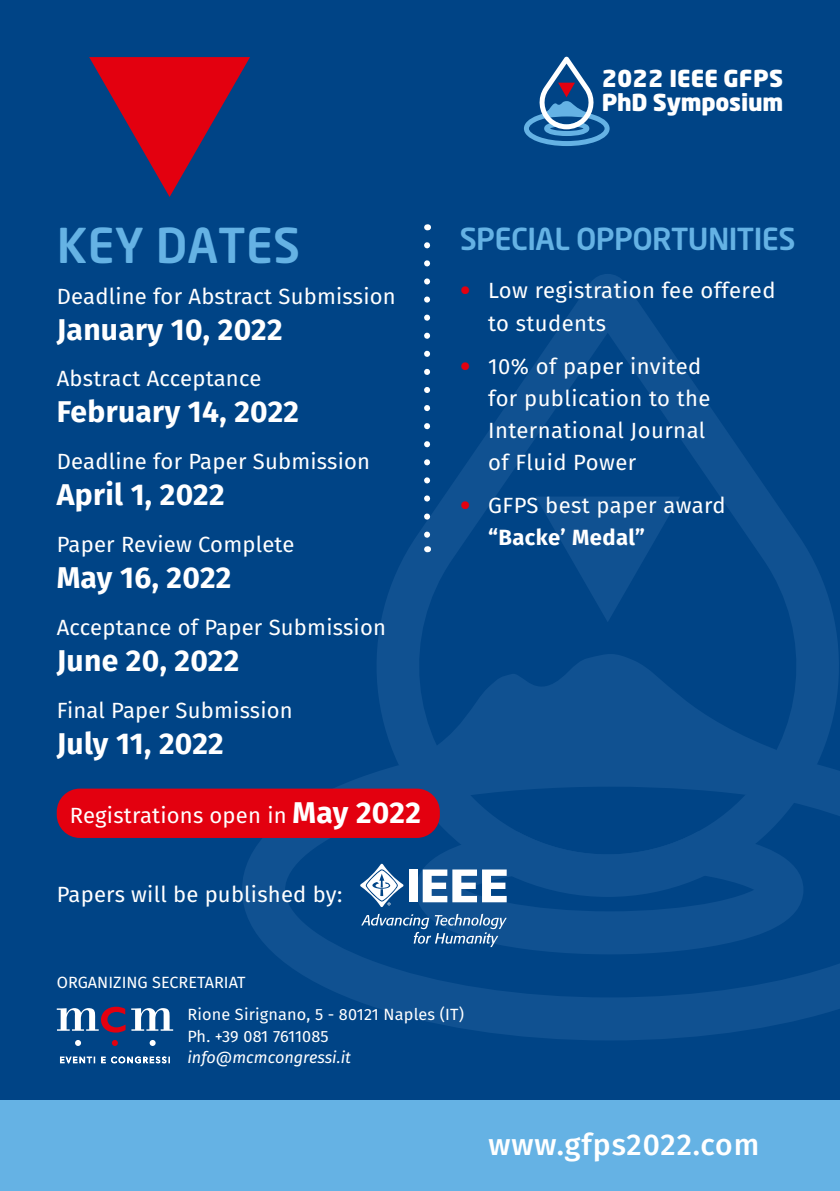
<style>
.page{position:relative;width:840px;height:1191px;background:#fff}
.page>*{position:absolute;margin:0;border:0;box-sizing:border-box;transform-origin:0 0}
.t1{font:500 47.6px "Neo Sans";color:#65b2e4}
.t2{font:700 30px "Fira Sans";letter-spacing:.01em;color:#fff}
.t3{font:500 30px "Neo Sans";letter-spacing:-.02em;color:#65b2e4}
.t4{font:500 30px "Fira Sans";letter-spacing:.03em;color:#fff}
.t5{font:900 23.2px/24.2px "Neo Sans";letter-spacing:-.01em;color:#fff}
.t6{font:22px/32px "Fira Sans";letter-spacing:.01em;color:#fff}
.t7{font:16.2px/32.2px "Fira Sans";color:#fff}
.t8{font:italic 16.2px "Fira Sans";color:#fff}
.s1{font-weight:700;font-size:30px}
.s2{font-family:"Avenir Next LT Pro";font-weight:500;font-stretch:condensed;color:#e3000f}
.s3{font-weight:700}
</style>
<div class="page">
<div style="left:0;top:0;width:839px;height:1111px;background:#004486"></div>
<svg style="left:242px;top:780px;width:597px;height:260px"></svg>
<svg style="left:415px;top:897px;width:388px;height:57px;fill:#105191"></svg>
<svg style="left:354px;top:274px;width:485px;height:623px"></svg>
<svg style="left:535px;top:496px;width:144px;height:126px"></svg>
<svg style="left:112px;top:1040px;width:6px;height:6px"></svg>
<svg style="left:75px;top:1040px;width:6px;height:6px"></svg>
<svg style="left:57px;top:1006px;width:68px;height:26px"></svg>
<svg style="left:149px;top:1040px;width:6px;height:6px"></svg>
<svg style="left:131px;top:1008px;width:42px;height:22px"></svg>
<svg style="left:60px;top:1056px;width:110px;height:7px"></svg>
<div style="left:0;top:1100px;width:839px;height:91px;background:#65b2e4"></div>
<svg style="left:524px;top:57px;width:85px;height:89px"></svg>
<svg style="left:89px;top:57px;width:161px;height:140px"></svg>
<div style="left:57px;top:788px;width:382px;height:50px;background:#e3000f;border-radius:23px"></div>
<svg style="left:361px;top:913px;width:145px;height:34px"></svg>
<div style="left:409px;top:869px;width:9px;height:33px;background:#fff"></div>
<svg style="left:422px;top:869px;width:54px;height:33px"></svg>
<svg style="left:482px;top:869px;width:24px;height:33px"></svg>
<svg style="left:360px;top:863px;width:43px;height:44px"></svg>
<svg style="left:424px;top:245px;width:6px;height:295px"></svg>
<p class="t5" style="left:601px;top:68px;width:183px">2022 IEEE GFPS<br>PhD Symposium</p>
<h1 class="t1" style="left:57px;top:225px;width:245px">KEY DATES</h1>
<p class="t6" style="left:57px;top:279px;width:340px">Deadline for Abstract Submission</p>
<h2 class="t2" style="left:57px;top:304px;width:227px">January 10, 2022</h2>
<p class="t6" style="left:57px;top:362px;width:206px">Abstract Acceptance</p>
<h2 class="t2" style="left:57px;top:386px;width:244px">February 14, 2022</h2>
<p class="t6" style="left:57px;top:445px;width:315px">Deadline for Paper Submission</p>
<h2 class="t2" style="left:57px;top:469px;width:169px">April 1, 2022</h2>
<p class="t6" style="left:57px;top:527px;width:239px">Paper Review Complete</p>
<h2 class="t2" style="left:57px;top:552px;width:176px">May 16, 2022</h2>
<p class="t6" style="left:57px;top:610px;width:330px">Acceptance of Paper Submission</p>
<h2 class="t2" style="left:57px;top:635px;width:184px">June 20, 2022</h2>
<p class="t6" style="left:57px;top:693px;width:237px">Final Paper Submission</p>
<h2 class="t2" style="left:57px;top:718px;width:168px">July 11, 2022</h2>
<p class="t6" style="left:70px;top:798px;width:352px">Registrations open in <span class="s1">May 2022</span></p>
<p class="t6" style="left:57px;top:877px;width:287px">Papers will be published by:</p>
<h2 class="t3" style="left:459px;top:226px;width:337px">SPECIAL OPPORTUNITIES</h2>
<p class="t6" style="left:488px;top:274px;width:289px;text-indent:-28px"><span class="s2">•</span> Low registration fee offered to students</p>
<p class="t6" style="left:488px;top:349px;width:224px;text-indent:-28px"><span class="s2">•</span> 10% of paper invited for publication to the<br>International Journal of Fluid Power</p>
<p class="t6" style="left:488px;top:489px;width:239px;text-indent:-28px"><span class="s2">•</span> GFPS best paper award <span class="s3">“Backe’ Medal”</span></p>
<p class="t7" style="left:187px;top:965px;width:278px;text-indent:-130px">ORGANIZING SECRETARIAT<br>Rione Sirignano, 5 - 80121 Naples (IT)</p>
<p class="t7" style="left:187px;top:1019px;width:143px">Ph. +39 081 7611085</p>
<p class="t8" style="left:187px;top:1045px;width:165px">info@mcmcongressi.it</p>
<h2 class="t4" style="left:488px;top:1120px;width:272px">www.gfps2022.com</h2>
</div>
